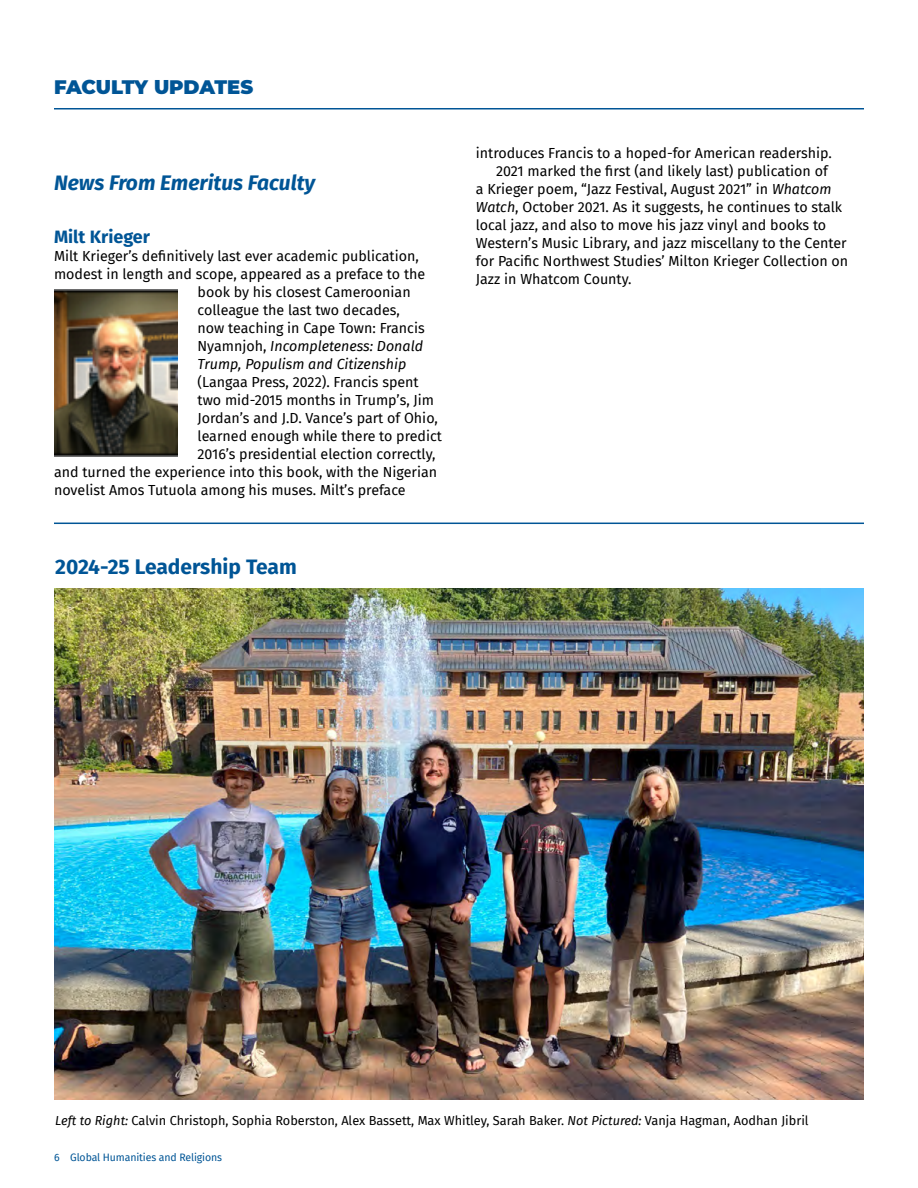
<style>
.page{position:relative;width:918px;height:1188px;background:#fff}
.page>*{position:absolute;margin:0;border:0;box-sizing:border-box;transform-origin:0 0}
.t1{font:italic 700 21px "Fira Sans";color:#005596}
.t2{font:700 21px "Fira Sans";color:#005596}
.t3{font:900 19.5px "Montserrat";letter-spacing:-.01em;color:#005596}
.t4{font:700 18px "Fira Sans";color:#005596}
.t5{font:14.25px "Fira Sans";color:#000}
.t6{font:italic 14.25px "Fira Sans";color:#000}
.t7{font:12.75px "Fira Sans";color:#000}
.t8{font:10.5px "Fira Sans";letter-spacing:-.01em;color:#005596}
.s1{font-style:normal}
.s2{font-style:italic}
</style>
<div class="page">
<hr style="left:54px;top:108px;width:810px;height:2px;background:#005596">
<img style="left:54px;top:289px;width:123px;height:168px">
<img style="left:54px;top:588px;width:810px;height:511px">
<hr style="left:54px;top:523px;width:810px;height:1px;background:#005596">
<h2 class="t3" style="left:54px;top:72px;width:201px">FACULTY UPDATES</h2>
<h1 class="t1" style="left:54px;top:165px;width:263px">News From Emeritus Faculty</h1>
<p class="t4" style="left:54px;top:221px;width:98px">Milt Krieger</p>
<p class="t5" style="left:54px;top:245px;width:366px">Milt Krieger’s definitively last ever academic publication,</p>
<p class="t5" style="left:54px;top:263px;width:373px">modest in length and scope, appeared as a preface to the</p>
<p class="t5" style="left:198px;top:281px;width:215px">book by his closest Cameroonian</p>
<p class="t5" style="left:198px;top:299px;width:204px">colleague the last two decades,</p>
<p class="t5" style="left:198px;top:317px;width:229px">now teaching in Cape Town: Francis</p>
<p class="t6" style="left:198px;top:335px;width:227px"><span class="s1">Nyamnjoh,</span> Incompleteness: Donald</p>
<p class="t6" style="left:198px;top:353px;width:210px">Trump, Populism and Citizenship</p>
<p class="t5" style="left:198px;top:371px;width:223px">(Langaa Press, 2022). Francis spent</p>
<p class="t5" style="left:198px;top:389px;width:238px">two mid-2015 months in Trump’s, Jim</p>
<p class="t5" style="left:198px;top:407px;width:242px">Jordan’s and J.D. Vance’s part of Ohio,</p>
<p class="t5" style="left:198px;top:425px;width:246px">learned enough while there to predict</p>
<p class="t5" style="left:198px;top:443px;width:239px">2016’s presidential election correctly,</p>
<p class="t5" style="left:54px;top:461px;width:385px">and turned the experience into this book, with the Nigerian</p>
<p class="t5" style="left:54px;top:479px;width:353px">novelist Amos Tutuola among his muses. Milt’s preface</p>
<h1 class="t2" style="left:55px;top:549px;width:243px">2024-25 Leadership Team</h1>
<p class="t5" style="left:476px;top:142px;width:358px">introduces Francis to a hoped-for American readership.</p>
<p class="t5" style="left:496px;top:160px;width:333px">2021 marked the first (and likely last) publication of</p>
<p class="t5" style="left:476px;top:178px;width:357px">a Krieger poem, “Jazz Festival, August 2021” in <span class="s2">Whatcom</span></p>
<p class="t5" style="left:476px;top:196px;width:368px"><span class="s2">Watch</span>, October 2021. As it suggests, he continues to stalk</p>
<p class="t5" style="left:476px;top:214px;width:352px">local jazz, and also to move his jazz vinyl and books to</p>
<p class="t5" style="left:476px;top:232px;width:372px">Western’s Music Library, and jazz miscellany to the Center</p>
<p class="t5" style="left:476px;top:250px;width:374px">for Pacific Northwest Studies’ Milton Krieger Collection on</p>
<p class="t5" style="left:476px;top:268px;width:157px">Jazz in Whatcom County.</p>
<p class="t7" style="left:55px;top:1111px;width:755px"><span class="s2">Left to Right:</span> Calvin Christoph, Sophia Roberston, Alex Bassett, Max Whitley, Sarah Baker. <span class="s2">Not Pictured:</span> Vanja Hagman, Aodhan Jibril</p>
<p class="t8" style="left:54px;top:1149px;width:170px">6 Global Humanities and Religions</p>
</div>
